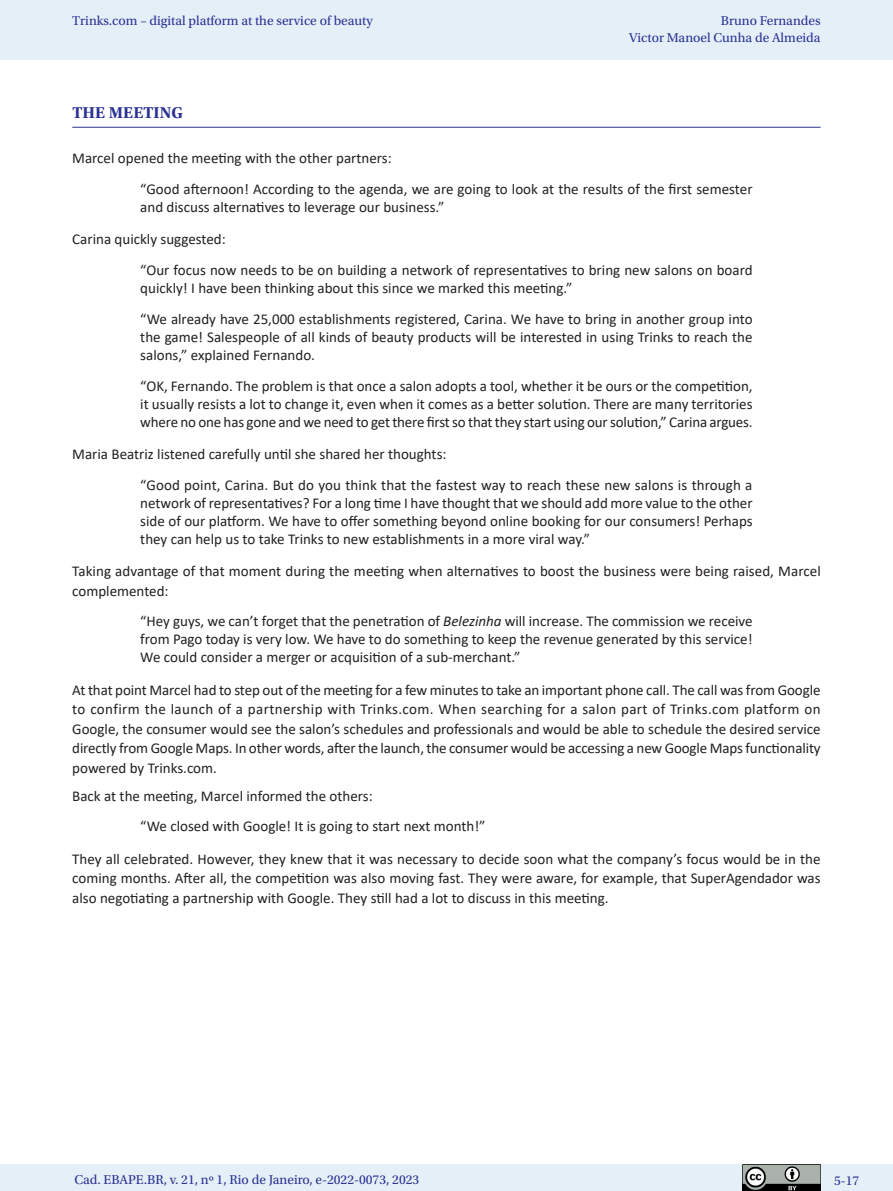
<style>
.page{position:relative;width:893px;height:1191px;background:#fff}
.page>*{position:absolute;margin:0;border:0;box-sizing:border-box;transform-origin:0 0}
._07_1_sub_1{font:700 16.5px "Utopia Std";letter-spacing:.01em;color:#2b3393}
._06_2_citação{font:15px/18px "Calibri";color:#231f20;text-align:justify}
._06_0_texto{font:15px/19.5px "Calibri";color:#231f20;text-align:justify}
.t1{font:13.5px/16.5px "Utopia Std";color:#2b3393;text-align:right}
.s1{font-style:italic}
</style>
<div class="page">
<div style="left:0;top:0;width:893px;height:60px;background:#e4eff8"></div>
<div style="left:0;top:1164px;width:893px;height:27px;background:#e4eff8"></div>
<img style="left:743px;top:1164px;width:78px;height:27px">
<hr style="left:72px;top:127px;width:749px;height:1px;background:#2b3393">
<p class="t1" style="left:72px;top:13px;width:302px">Trinks.com – digital platform at the service of beauty</p>
<p class="t1" style="left:629px;top:13px;width:193px">Bruno Fernandes<br>Victor Manoel Cunha de Almeida</p>
<p class="_07_1_sub_1" style="left:72px;top:103px;width:112px">THE MEETING</p>
<p class="_06_0_texto" style="left:72px;top:148px;width:321px">Marcel opened the meeting with the other partners:</p>
<p class="_06_2_citação" style="left:140px;top:180px;width:614px">“Good afternoon! According to the agenda, we are going to look at the results of the first semester and discuss alternatives to leverage our business.”</p>
<p class="_06_0_texto" style="left:72px;top:229px;width:155px">Carina quickly suggested:</p>
<p class="_06_2_citação" style="left:140px;top:261px;width:614px">“Our focus now needs to be on building a network of representatives to bring new salons on board quickly! I have been thinking about this since we marked this meeting.”</p>
<p class="_06_2_citação" style="left:140px;top:309px;width:614px">“We already have 25,000 establishments registered, Carina. We have to bring in another group into the game! Salespeople of all kinds of beauty products will be interested in using Trinks to reach the salons,” explained Fernando.</p>
<p class="_06_2_citação" style="left:140px;top:376px;width:614px">“OK, Fernando. The problem is that once a salon adopts a tool, whether it be ours or the competition, it usually resists a lot to change it, even when it comes as a better solution. There are many territories where no one has gone and we need to get there first so that they start using our solution,” Carina argues.</p>
<p class="_06_0_texto" style="left:72px;top:444px;width:376px">Maria Beatriz listened carefully until she shared her thoughts:</p>
<p class="_06_2_citação" style="left:140px;top:475px;width:614px">“Good point, Carina. But do you think that the fastest way to reach these new salons is through a network of representatives? For a long time I have thought that we should add more value to the other side of our platform. We have to offer something beyond online booking for our consumers! Perhaps they can help us to take Trinks to new establishments in a more viral way.”</p>
<p class="_06_0_texto" style="left:72px;top:561px;width:750px">Taking advantage of that moment during the meeting when alternatives to boost the business were being raised, Marcel complemented:</p>
<p class="_06_2_citação" style="left:140px;top:612px;width:614px">“Hey guys, we can’t forget that the penetration of <span class="s1">Belezinha</span> will increase. The commission we receive from Pago today is very low. We have to do something to keep the revenue generated by this service!<br>We could consider a merger or acquisition of a sub-merchant.”</p>
<p class="_06_0_texto" style="left:72px;top:679px;width:750px">At that point Marcel had to step out of the meeting for a few minutes to take an important phone call. The call was from Google to confirm the launch of a partnership with Trinks.com. When searching for a salon part of Trinks.com platform on Google, the consumer would see the salon’s schedules and professionals and would be able to schedule the desired service directly from Google Maps. In other words, after the launch, the consumer would be accessing a new Google Maps functionality powered by Trinks.com.</p>
<p class="_06_0_texto" style="left:72px;top:785px;width:302px">Back at the meeting, Marcel informed the others:</p>
<p class="_06_2_citação" style="left:140px;top:817px;width:347px">“We closed with Google! It is going to start next month!”</p>
<p class="_06_0_texto" style="left:72px;top:848px;width:750px">They all celebrated. However, they knew that it was necessary to decide soon what the company’s focus would be in the coming months. After all, the competition was also moving fast. They were aware, for example, that SuperAgendador was also negotiating a partnership with Google. They still had a lot to discuss in this meeting.</p>
<p class="t1" style="left:74px;top:1171px;width:346px">Cad. EBAPE.BR, v. 21, nº 1, Rio de Janeiro, e-2022-0073, 2023</p>
<p class="t1" style="left:834px;top:1172px;width:27px">5-17</p>
</div>
